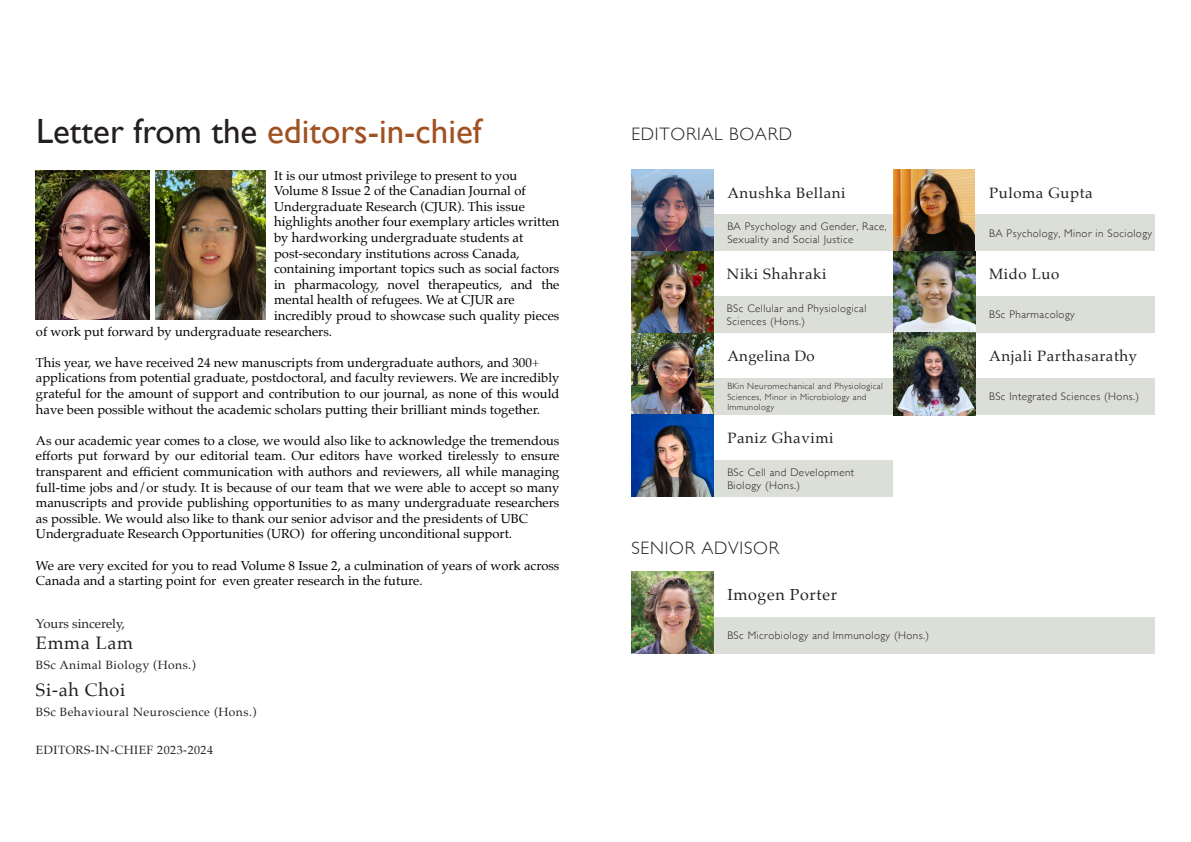
<style>
.page{position:relative;width:1191px;height:842px;background:#fff}
.page>*{position:absolute;margin:0;border:0;box-sizing:border-box;transform-origin:0 0}
.t1{font:35px "Gill Sans";color:#a05122}
.t2{font:300 18px "Gill Sans";letter-spacing:.04em;color:#231f20}
.t3{font:18px "Palatino";letter-spacing:.04em;color:#231f20}
.t4{font:16px "Palatino";letter-spacing:.04em;color:#231f20}
.t5{font:15px "Palatino";letter-spacing:.04em;color:#231f20}
.t6{font:15px "Palatino";letter-spacing:.02em;color:#231f20}
.t7{font:13px/15.6px "Palatino";color:#000001}
.t8{font:13px "Palatino";color:#231f20}
.t9{font:12px "Palatino";letter-spacing:.04em;color:#231f20}
.t10{font:300 11px/13.2px "Gill Sans";letter-spacing:.04em;color:#231f20}
.t11{font:300 9px/10.8px "Gill Sans";letter-spacing:.04em;color:#231f20}
.s1{color:#231f20}
</style>
<div class="page">
<div style="left:631px;top:617px;width:523px;height:36px;background:#dcded8"></div>
<div style="left:631px;top:460px;width:262px;height:36px;background:#dcded8"></div>
<div style="left:631px;top:297px;width:523px;height:36px;background:#dcded8"></div>
<div style="left:631px;top:215px;width:523px;height:36px;background:#dcded8"></div>
<div style="left:631px;top:378px;width:523px;height:37px;background:#dcded8"></div>
<img style="left:631px;top:169px;width:82px;height:327px">
<img style="left:631px;top:571px;width:82px;height:82px">
<img style="left:893px;top:169px;width:82px;height:246px">
<img style="left:155px;top:170px;width:111px;height:150px">
<img style="left:36px;top:170px;width:113px;height:150px">
<h1 class="t1" style="left:36px;top:119px;width:447px"><span class="s1">Letter from the</span> editors-in-chief</h1>
<p class="t7" style="left:274px;top:168px;width:245px">It is our utmost privilege to present to you</p>
<p class="t7" style="left:274px;top:184px;width:253px">Volume 8 Issue 2 of the Canadian Journal of</p>
<p class="t7" style="left:274px;top:199px;width:252px">Undergraduate Research (CJUR). This issue</p>
<p class="t7" style="left:274px;top:215px;width:287px">highlights another four exemplary articles written</p>
<p class="t7" style="left:274px;top:231px;width:251px">by hardworking undergraduate students at</p>
<p class="t7" style="left:274px;top:246px;width:247px">post-secondary institutions across Canada,</p>
<p class="t7" style="left:274px;top:262px;width:287px">containing important topics such as social factors</p>
<p class="t7" style="left:274px;top:277px;width:287px">in pharmacology, novel therapeutics, and the</p>
<p class="t7" style="left:274px;top:293px;width:242px">mental health of refugees. We at CJUR are</p>
<p class="t7" style="left:274px;top:309px;width:287px">incredibly proud to showcase such quality pieces</p>
<p class="t7" style="left:36px;top:324px;width:298px">of work put forward by undergraduate researchers.</p>
<p class="t7" style="left:36px;top:355px;width:525px">This year, we have received 24 new manuscripts from undergraduate authors, and 300+ applications from potential graduate, postdoctoral, and faculty reviewers. We are incredibly grateful for the amount of support and contribution to our journal, as none of this would have been possible without the academic scholars putting their brilliant minds together.</p>
<p class="t7" style="left:36px;top:433px;width:525px">As our academic year comes to a close, we would also like to acknowledge the tremendous efforts put forward by our editorial team. Our editors have worked tirelessly to ensure transparent and efficient communication with authors and reviewers, all while managing full-time jobs and/or study. It is because of our team that we were able to accept so many manuscripts and provide publishing opportunities to as many undergraduate researchers as possible. We would also like to thank our senior advisor and the presidents of UBC Undergraduate Research Opportunities (URO) for offering unconditional support.</p>
<p class="t7" style="left:36px;top:558px;width:525px">We are very excited for you to read Volume 8 Issue 2, a culmination of years of work across<br>Canada and a starting point for even greater research in the future.</p>
<p class="t8" style="left:36px;top:617px;width:91px">Yours sincerely,</p>
<h2 class="t3" style="left:36px;top:634px;width:99px">Emma Lam</h2>
<p class="t9" style="left:36px;top:659px;width:161px">BSc Animal Biology (Hons.)</p>
<h2 class="t3" style="left:36px;top:682px;width:91px">Si-ah Choi</h2>
<p class="t9" style="left:36px;top:707px;width:222px">BSc Behavioural Neuroscience (Hons.)</p>
<p class="t9" style="left:36px;top:744px;width:179px">EDITORS-IN-CHIEF 2023-2024</p>
<h2 class="t2" style="left:631px;top:128px;width:162px">EDITORIAL BOARD</h2>
<p class="t5" style="left:727px;top:185px;width:120px">Anushka Bellani</p>
<p class="t5" style="left:989px;top:185px;width:105px">Puloma Gupta</p>
<p class="t10" style="left:727px;top:221px;width:161px">BA Psychology and Gender, Race,<br>Sexuality and Social Justice</p>
<p class="t10" style="left:989px;top:228px;width:164px">BA Psychology, Minor in Sociology</p>
<p class="t5" style="left:989px;top:267px;width:72px">Mido Luo</p>
<p class="t5" style="left:727px;top:267px;width:101px">Niki Shahraki</p>
<p class="t10" style="left:727px;top:303px;width:141px">BSc Cellular and Physiological<br>Sciences (Hons.)</p>
<p class="t10" style="left:989px;top:309px;width:87px">BSc Pharmacology</p>
<p class="t6" style="left:727px;top:349px;width:89px">Angelina Do</p>
<p class="t5" style="left:989px;top:349px;width:150px">Anjali Parthasarathy</p>
<p class="t11" style="left:727px;top:381px;width:157px">BKin Neuromechanical and Physiological<br>Sciences, Minor in Microbiology and<br>Immunology</p>
<p class="t10" style="left:989px;top:391px;width:152px">BSc Integrated Sciences (Hons.)</p>
<p class="t5" style="left:727px;top:431px;width:108px">Paniz Ghavimi</p>
<p class="t10" style="left:727px;top:466px;width:128px">BSc Cell and Development<br>Biology (Hons.)</p>
<h2 class="t2" style="left:631px;top:542px;width:149px">SENIOR ADVISOR</h2>
<p class="t4" style="left:727px;top:587px;width:111px">Imogen Porter</p>
<p class="t10" style="left:727px;top:630px;width:203px">BSc Microbiology and Immunology (Hons.)</p>
</div>
